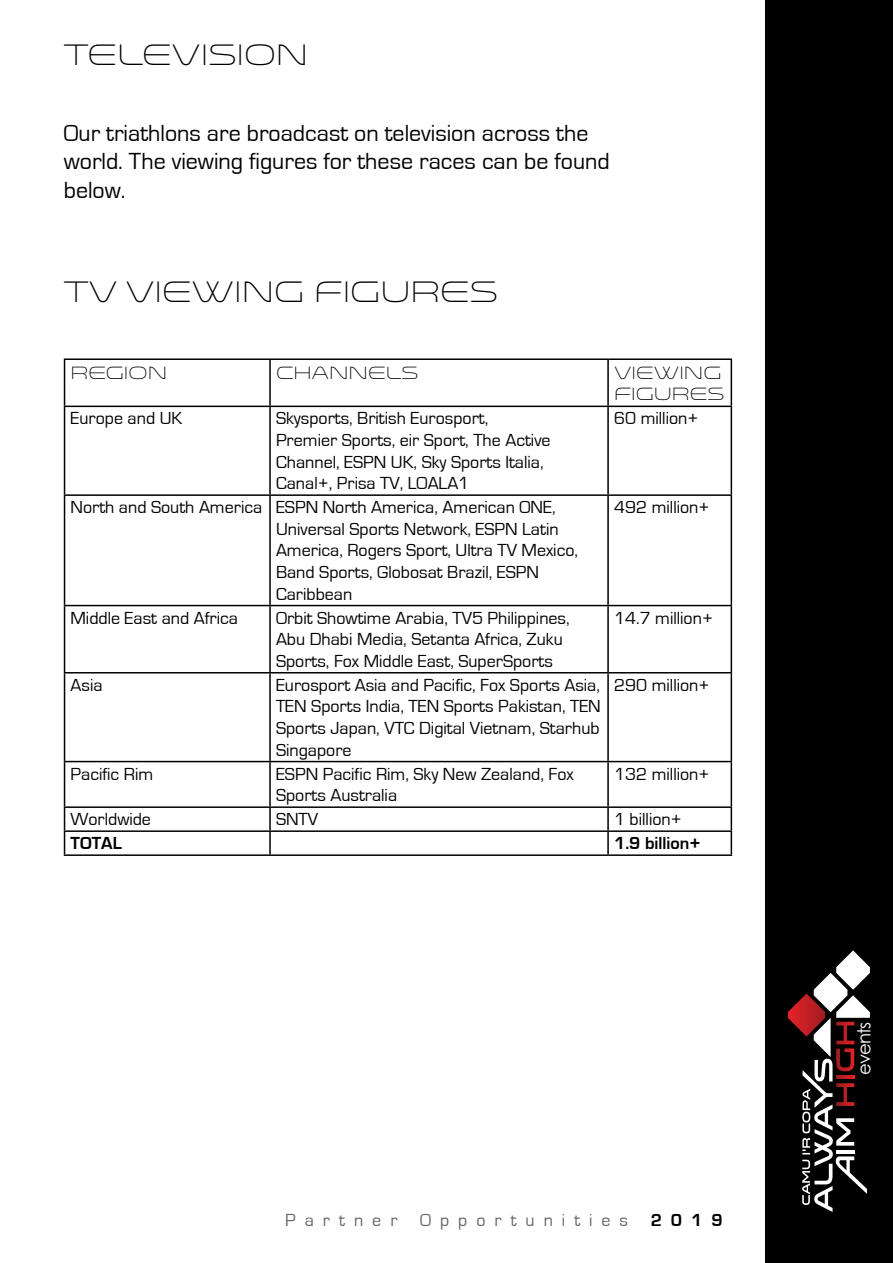
<style>
.page{position:relative;width:893px;height:1263px;background:#fff}
.page>*{position:absolute;margin:0;border:0;box-sizing:border-box;transform-origin:0 0}
.t1{font:30px "Venera 300";color:#000}
.t2{font:24px/28.8px "Eurostile";color:#000}
.t3{font:18.15px "Century Gothic";letter-spacing:-.05em;color:#fff}
.t4{font:18px/21.6px "Eurostile";color:#000}
.t5{font:18px/21.6px "Venera 300";color:#000}
.t6{font:18px "Eurostile";letter-spacing:.5em;color:#656669}
.t7{font:700 18px "Eurostile";color:#000}
</style>
<div class="page">
<div style="left:765px;top:0;width:128px;height:1263px;background:#000"></div>
<svg style="left:788px;top:950px;width:82px;height:262px"></svg>
<hr style="left:64px;top:358px;width:206px;height:2px;background:#000">
<hr style="left:64px;top:360px;width:1px;height:46px;background:#000">
<hr style="left:270px;top:358px;width:338px;height:2px;background:#000">
<hr style="left:269px;top:360px;width:2px;height:46px;background:#000">
<hr style="left:608px;top:358px;width:124px;height:2px;background:#000">
<hr style="left:607px;top:360px;width:2px;height:46px;background:#000">
<hr style="left:731px;top:360px;width:1px;height:46px;background:#000">
<hr style="left:64px;top:406px;width:206px;height:1px;background:#000">
<hr style="left:64px;top:407px;width:1px;height:87px;background:#000">
<hr style="left:270px;top:406px;width:338px;height:1px;background:#000">
<hr style="left:269px;top:407px;width:2px;height:87px;background:#000">
<hr style="left:608px;top:406px;width:124px;height:1px;background:#000">
<hr style="left:607px;top:407px;width:2px;height:87px;background:#000">
<hr style="left:731px;top:407px;width:1px;height:87px;background:#000">
<hr style="left:64px;top:494px;width:206px;height:2px;background:#000">
<hr style="left:64px;top:496px;width:1px;height:109px;background:#000">
<hr style="left:270px;top:494px;width:338px;height:2px;background:#000">
<hr style="left:269px;top:496px;width:2px;height:109px;background:#000">
<hr style="left:608px;top:494px;width:124px;height:2px;background:#000">
<hr style="left:607px;top:496px;width:2px;height:109px;background:#000">
<hr style="left:731px;top:496px;width:1px;height:109px;background:#000">
<hr style="left:64px;top:605px;width:206px;height:1px;background:#000">
<hr style="left:64px;top:606px;width:1px;height:66px;background:#000">
<hr style="left:270px;top:605px;width:338px;height:1px;background:#000">
<hr style="left:269px;top:606px;width:2px;height:66px;background:#000">
<hr style="left:608px;top:605px;width:124px;height:1px;background:#000">
<hr style="left:607px;top:606px;width:2px;height:66px;background:#000">
<hr style="left:731px;top:606px;width:1px;height:66px;background:#000">
<hr style="left:64px;top:672px;width:206px;height:1px;background:#000">
<hr style="left:64px;top:673px;width:1px;height:88px;background:#000">
<hr style="left:270px;top:672px;width:338px;height:1px;background:#000">
<hr style="left:269px;top:673px;width:2px;height:88px;background:#000">
<hr style="left:608px;top:672px;width:124px;height:1px;background:#000">
<hr style="left:607px;top:673px;width:2px;height:88px;background:#000">
<hr style="left:731px;top:673px;width:1px;height:88px;background:#000">
<hr style="left:64px;top:761px;width:206px;height:1px;background:#000">
<hr style="left:64px;top:762px;width:1px;height:44px;background:#000">
<hr style="left:270px;top:761px;width:338px;height:1px;background:#000">
<hr style="left:269px;top:762px;width:2px;height:44px;background:#000">
<hr style="left:608px;top:761px;width:124px;height:1px;background:#000">
<hr style="left:607px;top:762px;width:2px;height:44px;background:#000">
<hr style="left:731px;top:762px;width:1px;height:44px;background:#000">
<hr style="left:64px;top:806px;width:206px;height:2px;background:#000">
<hr style="left:270px;top:806px;width:338px;height:2px;background:#000">
<hr style="left:269px;top:808px;width:2px;height:22px;background:#000">
<hr style="left:608px;top:806px;width:124px;height:2px;background:#000">
<hr style="left:607px;top:808px;width:2px;height:22px;background:#000">
<hr style="left:64px;top:830px;width:206px;height:2px;background:#000">
<svg style="left:64px;top:808px;width:1px;height:46px"></svg>
<hr style="left:270px;top:830px;width:338px;height:2px;background:#000">
<hr style="left:269px;top:832px;width:2px;height:22px;background:#000">
<hr style="left:608px;top:830px;width:124px;height:2px;background:#000">
<hr style="left:607px;top:832px;width:2px;height:22px;background:#000">
<svg style="left:731px;top:808px;width:1px;height:46px"></svg>
<hr style="left:64px;top:854px;width:206px;height:2px;background:#000">
<hr style="left:270px;top:854px;width:338px;height:2px;background:#000">
<hr style="left:608px;top:854px;width:124px;height:2px;background:#000">
<h1 class="t1" style="left:64px;top:37px;width:246px">TELEVISION</h1>
<h2 class="t2" style="left:64px;top:119px;width:548px">Our triathlons are broadcast on television across the world. The viewing figures for these races can be found below.</h2>
<h1 class="t1" style="left:64px;top:274px;width:436px">TV VIEWING FIGURES</h1>
<p class="t5" style="left:71px;top:362px;width:98px">REGION</p>
<p class="t5" style="left:276px;top:362px;width:144px">CHANNELS</p>
<p class="t5" style="left:614px;top:362px;width:112px">VIEWING<br>FIGURES</p>
<p class="t4" style="left:71px;top:408px;width:113px">Europe and UK</p>
<p class="t4" style="left:276px;top:408px;width:276px">Skysports, British Eurosport,<br>Premier Sports, eir Sport, The Active<br>Channel, ESPN UK, Sky Sports Italia,<br>Canal+, Prisa TV, LOALA1</p>
<p class="t4" style="left:614px;top:408px;width:86px">60 million+</p>
<p class="t4" style="left:276px;top:497px;width:304px;text-indent:-205px">North and South America ESPN North America, American ONE, Universal Sports Network, ESPN Latin America, Rogers Sport, Ultra TV Mexico, Band Sports, Globosat Brazil, ESPN Caribbean</p>
<p class="t4" style="left:614px;top:497px;width:97px">492 million+</p>
<p class="t4" style="left:71px;top:607px;width:169px">Middle East and Africa</p>
<p class="t4" style="left:276px;top:607px;width:295px">Orbit Showtime Arabia, TV5 Philippines,<br>Abu Dhabi Media, Setanta Africa, Zuku<br>Sports, Fox Middle East, SuperSports</p>
<p class="t4" style="left:614px;top:607px;width:100px">14.7 million+</p>
<p class="t4" style="left:71px;top:674px;width:34px">Asia</p>
<p class="t4" style="left:276px;top:674px;width:326px;text-align:justify">Eurosport Asia and Pacific, Fox Sports Asia, TEN Sports India, TEN Sports Pakistan, TEN Sports Japan, VTC Digital Vietnam, Starhub Singapore</p>
<p class="t4" style="left:614px;top:674px;width:97px">290 million+</p>
<p class="t4" style="left:71px;top:763px;width:84px">Pacific Rim</p>
<p class="t4" style="left:276px;top:763px;width:299px">ESPN Pacific Rim, Sky New Zealand, Fox<br>Sports Australia</p>
<p class="t4" style="left:614px;top:763px;width:97px">132 million+</p>
<p class="t4" style="left:71px;top:809px;width:82px">Worldwide</p>
<p class="t4" style="left:276px;top:809px;width:44px">SNTV</p>
<p class="t4" style="left:614px;top:809px;width:69px">1 billion+</p>
<p class="t7" style="left:71px;top:833px;width:53px">TOTAL</p>
<p class="t7" style="left:614px;top:833px;width:88px">1.9 billion+</p>
<p class="t6" style="left:285px;top:1211px;width:114px">Partner</p>
<p class="t6" style="left:420px;top:1211px;width:210px">Opportunities</p>
<p class="t7" style="left:651px;top:1211px;width:74px">2019</p>
<p class="t3" style="left:853px;top:1075px;width:55px;rotate:-90deg">events</p>
</div>
